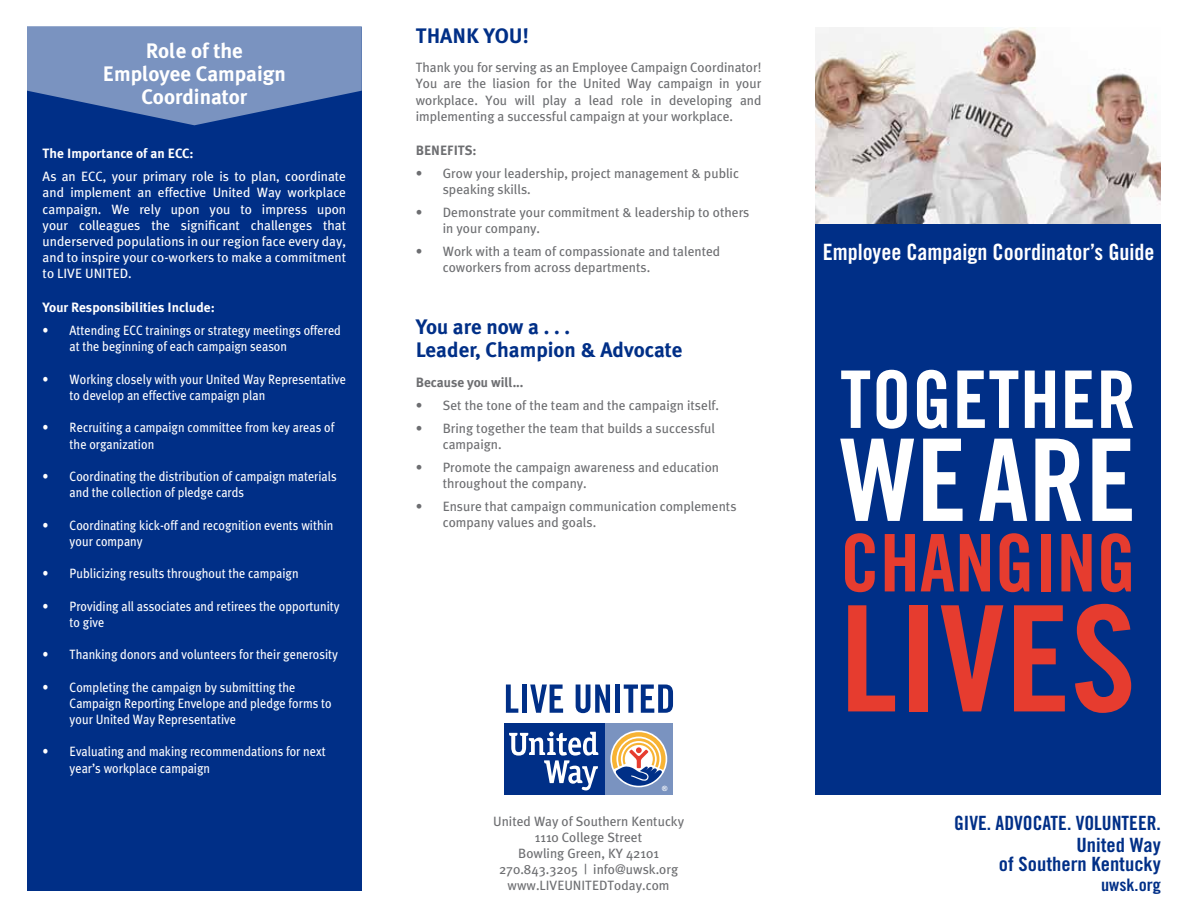
<style>
.page{position:relative;width:1188px;height:918px;background:#fff}
.page>*{position:absolute;margin:0;border:0;box-sizing:border-box;transform-origin:0 0}
.t1{font:147px "Trade Gothic Bold Cond Twenty";color:#e63c2f}
.t2{font:114px "Trade Gothic Bold Cond Twenty";color:#fff}
.t3{font:79.5px "Trade Gothic Bold Cond Twenty";color:#fff}
.t4{font:79.5px "Trade Gothic Bold Cond Twenty";color:#e63c2f}
.t5{font:22.5px "Trade Gothic Bold Cond Twenty";color:#fff}
.t6{font:700 21px/22.6px "Meta Plus";color:#002f87}
.t7{font:700 21px/22.6px "Meta Plus";color:#fff;text-align:center}
.t8{font:19.65px/22.2px "Trade Gothic Bold Cond Twenty";color:#002f87;text-align:right}
.t9{font:19.65px "Trade Gothic Bold Cond Twenty";color:#002f87;scale:1.06 1}
.t10{font:17.25px "Trade Gothic Bold Cond Twenty";color:#002f87;scale:1.06 1}
.t11{font:13.5px/16.2px "Meta Plus";color:#6d6e71}
.t12{font:13.5px/16.2px "Meta Plus";color:#fff;scale:.91 1}
.t13{font:13.5px/16.2px "Meta Plus";color:#fff;text-align:justify}
.t14{font:700 13.5px "Meta Plus";color:#fff}
.t15{font:700 13.5px "Meta Plus";color:#6d6e71}
.t16{font:700 7.2px "Arial";color:#fff}
</style>
<div class="page">
<div style="left:27px;top:27px;width:335px;height:864px;background:#002f87"></div>
<svg style="left:504px;top:723px;width:169px;height:1px"></svg>
<div style="left:604px;top:724px;width:69px;height:71px;background:#7a93c0"></div>
<svg style="left:610px;top:730px;width:57px;height:57px"></svg>
<svg style="left:612px;top:732px;width:54px;height:54px;background:#b4a79e"></svg>
<div style="left:504px;top:724px;width:100px;height:71px;background:#002f87"></div>
<svg style="left:509px;top:732px;width:89px;height:58px"></svg>
<svg style="left:506px;top:685px;width:12px;height:28px"></svg>
<div style="left:522px;top:685px;width:5px;height:28px;background:#002f87"></div>
<svg style="left:530px;top:685px;width:33px;height:28px"></svg>
<svg style="left:576px;top:685px;width:34px;height:28px"></svg>
<div style="left:615px;top:685px;width:5px;height:28px;background:#002f87"></div>
<svg style="left:624px;top:685px;width:49px;height:28px"></svg>
<div style="left:815px;top:224px;width:346px;height:571px;background:#002f87"></div>
<img style="left:815px;top:27px;width:346px;height:197px">
<svg style="left:27px;top:26px;width:335px;height:99px"></svg>
<h3 class="t7" style="left:103px;top:40px;width:184px">Role of the<br>Employee Campaign<br>Coordinator</h3>
<p class="t14" style="left:43px;top:146px;width:153px">The Importance of an ECC:</p>
<p class="t13" style="left:43px;top:168px;width:305px">As an ECC, your primary role is to plan, coordinate and implement an effective United Way workplace campaign. We rely upon you to impress upon your colleagues the significant challenges that underserved populations in our region face every day, and to inspire your co-workers to make a commitment to LIVE UNITED.</p>
<p class="t14" style="left:43px;top:300px;width:174px">Your Responsibilities Include:</p>
<p class="t12" style="left:70px;top:322px;width:300px;text-indent:-27px">• Attending ECC trainings or strategy meetings offered at the beginning of each campaign season</p>
<p class="t12" style="left:70px;top:371px;width:305px;text-indent:-27px">• Working closely with your United Way Representative to develop an effective campaign plan</p>
<p class="t12" style="left:70px;top:420px;width:292px;text-indent:-27px">• Recruiting a campaign committee from key areas of the organization</p>
<p class="t12" style="left:70px;top:468px;width:295px;text-indent:-27px">• Coordinating the distribution of campaign materials and the collection of pledge cards</p>
<p class="t12" style="left:70px;top:517px;width:291px;text-indent:-27px">• Coordinating kick-off and recognition events within your company</p>
<p class="t12" style="left:43px;top:565px;width:283px">• Publicizing results throughout the campaign</p>
<p class="t12" style="left:70px;top:598px;width:298px;text-indent:-27px">• Providing all associates and retirees the opportunity to give</p>
<p class="t12" style="left:43px;top:646px;width:326px">• Thanking donors and volunteers for their generosity</p>
<p class="t12" style="left:70px;top:679px;width:289px;text-indent:-27px">• Completing the campaign by submitting the<br>Campaign Reporting Envelope and pledge forms to your United Way Representative</p>
<p class="t12" style="left:70px;top:744px;width:283px;text-indent:-27px">• Evaluating and making recommendations for next year’s workplace campaign</p>
<h3 class="t6" style="left:416px;top:24px;width:115px">THANK YOU!</h3>
<p class="t11" style="left:416px;top:59px;width:347px;text-align:justify">Thank you for serving as an Employee Campaign Coordinator!<br>You are the liasion for the United Way campaign in your workplace. You will play a lead role in developing and implementing a successful campaign at your workplace.</p>
<p class="t15" style="left:416px;top:142px;width:62px">BENEFITS:</p>
<p class="t11" style="left:443px;top:165px;width:298px;text-indent:-27px">• Grow your leadership, project management &amp; public speaking skills.</p>
<p class="t11" style="left:443px;top:204px;width:308px;text-indent:-27px">• Demonstrate your commitment &amp; leadership to others in your company.</p>
<p class="t11" style="left:443px;top:243px;width:279px;text-indent:-27px">• Work with a team of compassionate and talented coworkers from across departments.</p>
<h3 class="t6" style="left:416px;top:315px;width:268px">You are now a . . .<br>Leader, Champion &amp; Advocate</h3>
<p class="t15" style="left:416px;top:374px;width:109px">Because you will...</p>
<p class="t11" style="left:416px;top:397px;width:305px">• Set the tone of the team and the campaign itself.</p>
<p class="t11" style="left:443px;top:420px;width:274px;text-indent:-27px">• Bring together the team that builds a successful campaign.</p>
<p class="t11" style="left:443px;top:459px;width:278px;text-indent:-27px">• Promote the campaign awareness and education throughout the company.</p>
<p class="t11" style="left:443px;top:498px;width:295px;text-indent:-27px">• Ensure that campaign communication complements company values and goals.</p>
<p class="t16" style="left:662px;top:785px;width:7px">®</p>
<p class="t11" style="left:493px;top:813px;width:193px;text-align:center">United Way of Southern Kentucky<br>1110 College Street<br>Bowling Green, KY 42101<br>270.843.3205 | info@uwsk.org www.LIVEUNITEDToday.com</p>
<h3 class="t5" style="left:823px;top:238px;width:333px">Employee Campaign Coordinator’s Guide</h3>
<h3 class="t3" style="left:840px;top:351px;width:297px">Together</h3>
<h2 class="t2" style="left:840px;top:411px;width:286px">We Are</h2>
<h3 class="t4" style="left:840px;top:515px;width:287px">Changing</h3>
<h1 class="t1" style="left:840px;top:570px;width:58px">Lives</h1>
<h3 class="t8" style="left:954px;top:811px;width:208px">GIVE. Advocate. Volunteer.<br>United Way</h3>
<h3 class="t9" style="left:999px;top:852px;width:154px">of Southern Kentucky</h3>
<p class="t10" style="left:1101px;top:874px;width:58px">uwsk.org</p>
</div>
